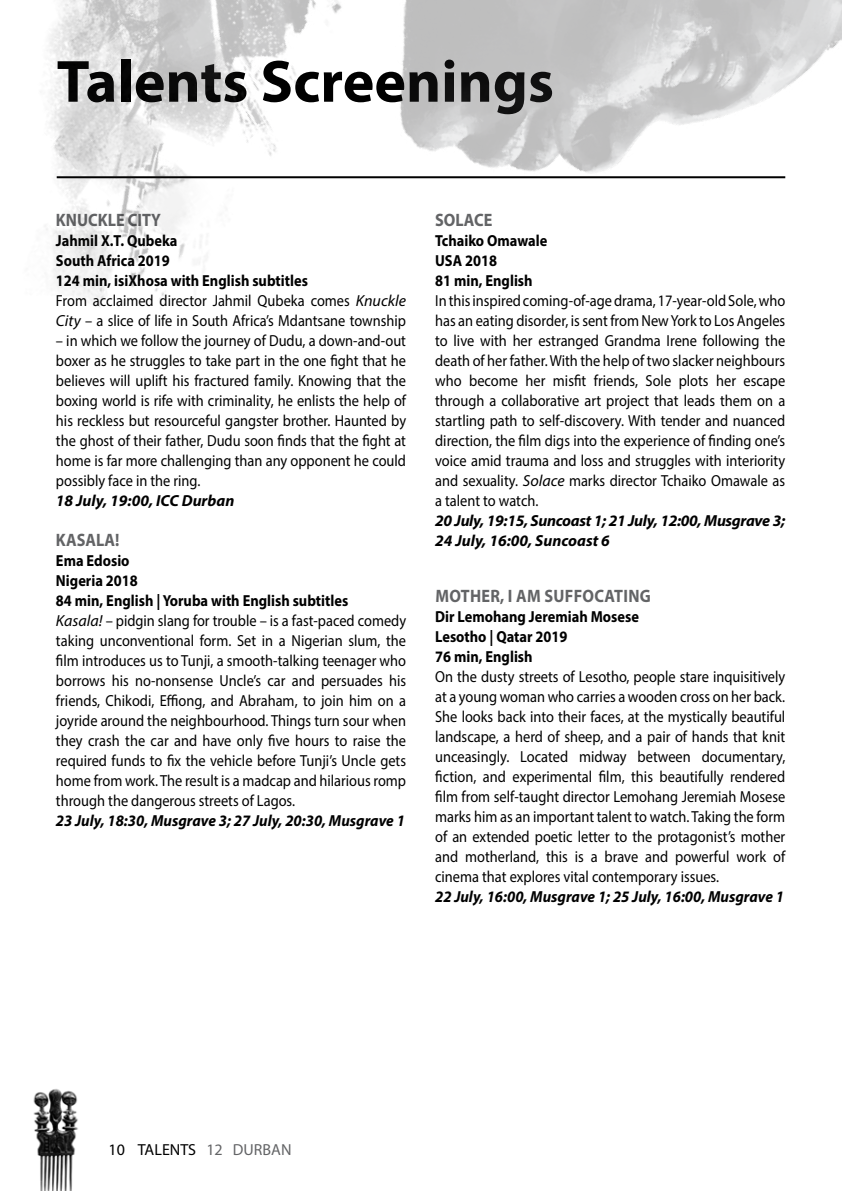
<style>
.page{position:relative;width:842px;height:1191px;background:#fff}
.page>*{position:absolute;margin:0;border:0;box-sizing:border-box;transform-origin:0 0}
.t1{font:700 60px "Myriad Pro";color:#000}
.t2{font:700 18px "Myriad Pro";letter-spacing:.005em;color:#636466;scale:.9 1}
.t3{font:16px/20px "Myriad Pro";color:#000;text-align:justify;scale:.9 1}
.t4{font:italic 700 16px "Myriad Pro";color:#000;scale:.95 1}
.t5{font:700 16px/20px "Myriad Pro";color:#000;scale:.9 1}
.t6{font:italic 700 16px/20px "Myriad Pro";letter-spacing:-.02em;color:#000}
.t7{font:italic 700 16px "Myriad Pro";color:#000}
.t8{font:16px "Myriad Pro";color:#000}
.s1{font-weight:700}
.s2{font-style:italic}
.s3{color:#636466}
</style>
<div class="page">
<img style="left:33px;top:1089px;width:45px;height:102px">
<img style="left:45px;top:0;width:797px;height:382px">
<h1 class="t1" style="left:57px;top:42px;width:499px">Talents Screenings</h1>
<p class="t2" style="left:56px;top:208px;width:118px">KNUCKLE CITY</p>
<p class="t3" style="left:56px;top:230px;width:390px;text-align:left"><span class="s1">Jahmil X.T. Qubeka<br>South Africa 2019<br>124 min, isiXhosa with English subtitles<br></span>From acclaimed director Jahmil Qubeka comes <span class="s2">Knuckle City</span> – a slice of life in South Africa’s Mdantsane township</p>
<p class="t3" style="left:56px;top:330px;width:391px">– in which we follow the journey of Dudu, a down-and-out boxer as he struggles to take part in the one fight that he believes will uplift his fractured family. Knowing that the boxing world is rife with criminality, he enlists the help of his reckless but resourceful gangster brother. Haunted by the ghost of their father, Dudu soon finds that the fight at home is far more challenging than any opponent he could possibly face in the ring.</p>
<p class="t7" style="left:56px;top:490px;width:180px">18 July, 19:00, ICC Durban</p>
<p class="t2" style="left:56px;top:528px;width:72px">KASALA!</p>
<p class="t3" style="left:56px;top:550px;width:391px;text-align:left"><span class="s1">Ema Edosio<br>Nigeria 2018<br>84 min, English | Yoruba with English subtitles<br></span><span class="s2">Kasala!</span> – pidgin slang for trouble – is a fast-paced comedy taking unconventional form. Set in a Nigerian slum, the film introduces us to Tunji, a smooth-talking teenager who borrows his no-nonsense Uncle’s car and persuades his friends, Chikodi, Effiong, and Abraham, to join him on a joyride around the neighbourhood. Things turn sour when they crash the car and have only five hours to raise the required funds to fix the vehicle before Tunji’s Uncle gets home from work. The result is a madcap and hilarious romp through the dangerous streets of Lagos.</p>
<p class="t4" style="left:56px;top:810px;width:369px">23 July, 18:30, Musgrave 3; 27 July, 20:30, Musgrave 1</p>
<p class="t2" style="left:435px;top:208px;width:65px">SOLACE</p>
<p class="t5" style="left:435px;top:230px;width:126px">Tchaiko Omawale<br>USA 2018<br>81 min, English</p>
<p class="t3" style="left:435px;top:290px;width:391px">In this inspired coming-of-age drama, 17-year-old Sole, who has an eating disorder, is sent from New York to Los Angeles to live with her estranged Grandma Irene following the death of her father. With the help of two slacker neighbours who become her misfit friends, Sole plots her escape through a collaborative art project that leads them on a startling path to self-discovery. With tender and nuanced direction, the film digs into the experience of finding one’s voice amid trauma and loss and struggles with interiority and sexuality. <span class="s2">Solace</span> marks director Tchaiko Omawale as a talent to watch.</p>
<p class="t6" style="left:435px;top:510px;width:352px">20 July, 19:15, Suncoast 1; 21 July, 12:00, Musgrave 3;<br>24 July, 16:00, Suncoast 6</p>
<p class="t2" style="left:435px;top:584px;width:241px">MOTHER, I AM SUFFOCATING</p>
<p class="t5" style="left:435px;top:606px;width:228px">Dir Lemohang Jeremiah Mosese<br>Lesotho | Qatar 2019<br>76 min, English</p>
<p class="t3" style="left:435px;top:666px;width:391px">On the dusty streets of Lesotho, people stare inquisitively at a young woman who carries a wooden cross on her back.<br>She looks back into their faces, at the mystically beautiful landscape, a herd of sheep, and a pair of hands that knit unceasingly. Located midway between documentary, fiction, and experimental film, this beautifully rendered film from self-taught director Lemohang Jeremiah Mosese marks him as an important talent to watch. Taking the form of an extended poetic letter to the protagonist’s mother and motherland, this is a brave and powerful work of cinema that explores vital contemporary issues.</p>
<p class="t4" style="left:435px;top:886px;width:369px">22 July, 16:00, Musgrave 1; 25 July, 16:00, Musgrave 1</p>
<p class="t8" style="left:109px;top:1139px;width:184px">10 TALENTS <span class="s3">12 DURBAN</span></p>
</div>
